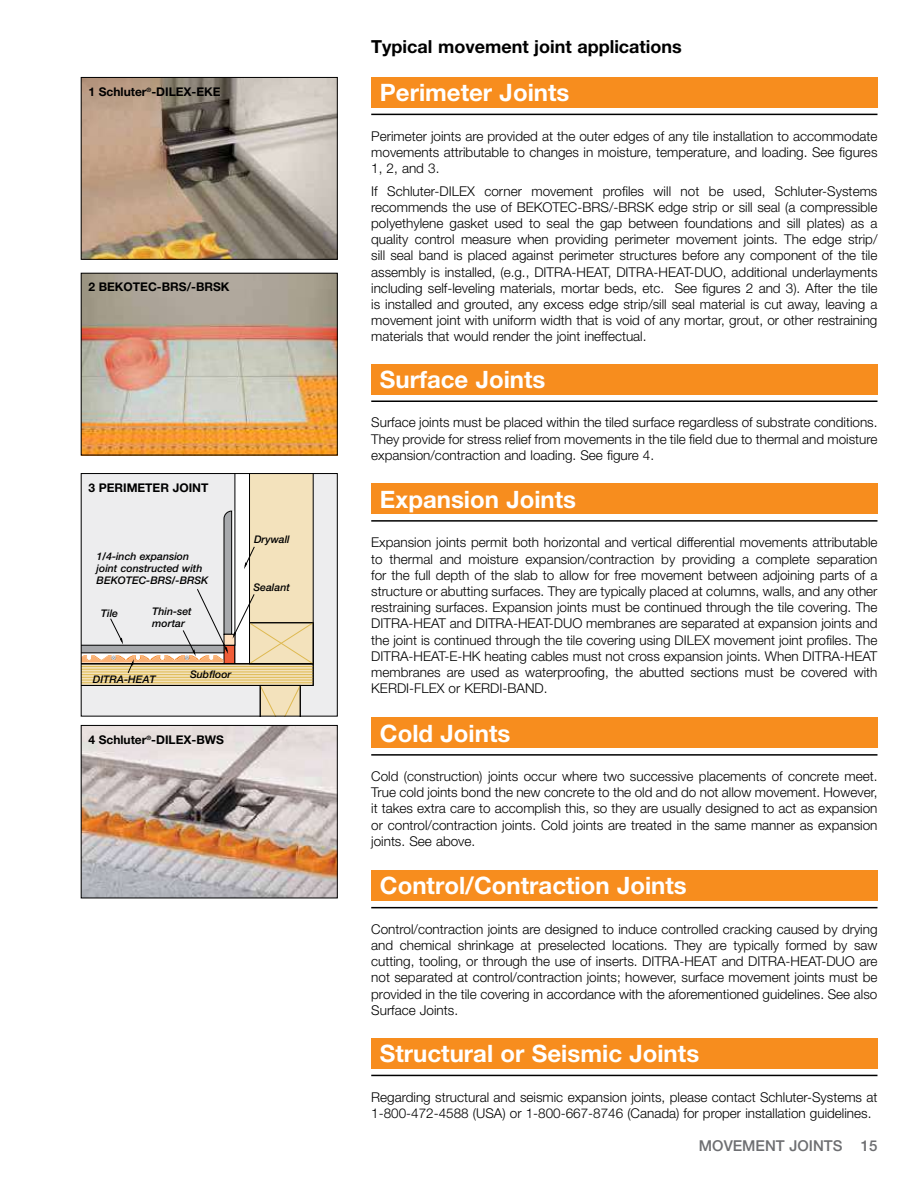
<style>
.page{position:relative;width:918px;height:1188px;background:#fff}
.page>*{position:absolute;margin:0;border:0;box-sizing:border-box;transform-origin:0 0}
.t1{font:700 24px "Helvetica Neue LT Pro";color:#fff}
.t2{font:700 18px "Helvetica Neue LT Pro";color:#000}
.t3{font:500 15px "Helvetica Neue LT Pro";color:#6d6e71}
.t4{font:300 13.5px/16.2px "Helvetica Neue LT Pro";color:#000;text-align:justify}
.t5{font:700 12px "Helvetica Neue LT Pro";color:#000}
.t6{font:italic 500 10.5px/12px "Helvetica Neue LT Pro";color:#000}
</style>
<div class="page">
<img style="left:83px;top:79px;width:252px;height:179px">
<div style="left:81px;top:77px;width:256px;height:183px;border:1px solid #000"></div>
<img style="left:83px;top:727px;width:252px;height:169px">
<div style="left:81px;top:725px;width:256px;height:173px;border:1px solid #000"></div>
<hr style="left:371px;top:754px;width:507px;height:2px;background:#000">
<div style="left:371px;top:718px;width:507px;height:30px;background:#f78d1e"></div>
<hr style="left:371px;top:907px;width:507px;height:1px;background:#000">
<div style="left:371px;top:871px;width:507px;height:30px;background:#f78d1e"></div>
<hr style="left:371px;top:1075px;width:507px;height:1px;background:#000">
<div style="left:371px;top:1038px;width:507px;height:31px;background:#f78d1e"></div>
<hr style="left:371px;top:400px;width:507px;height:2px;background:#000">
<div style="left:371px;top:364px;width:507px;height:30px;background:#f78d1e"></div>
<hr style="left:371px;top:114px;width:507px;height:1px;background:#000">
<div style="left:371px;top:77px;width:507px;height:31px;background:#f78d1e"></div>
<img style="left:83px;top:275px;width:252px;height:178px">
<div style="left:81px;top:273px;width:256px;height:182px;border:1px solid #000"></div>
<hr style="left:371px;top:520px;width:507px;height:2px;background:#000">
<div style="left:371px;top:484px;width:507px;height:30px;background:#f78d1e"></div>
<div style="left:81px;top:474px;width:256px;height:242px;background:#ededee"></div>
<svg style="left:83px;top:475px;width:231px;height:239px"></svg>
<p class="t5" style="left:88px;top:84px;width:134px">1 Schluter<sup>®</sup>-DILEX-EKE</p>
<p class="t5" style="left:88px;top:280px;width:143px">2 BEKOTEC-BRS/-BRSK</p>
<p class="t5" style="left:88px;top:480px;width:122px">3 PERIMETER JOINT</p>
<p class="t6" style="left:97px;top:550px;width:113px">1/4-inch expansion joint constructed with<br>BEKOTEC-BRS/-BRSK</p>
<p class="t6" style="left:101px;top:607px;width:19px">Tile</p>
<p class="t6" style="left:152px;top:605px;width:41px">Thin-set mortar</p>
<p class="t6" style="left:93px;top:673px;width:65px">DITRA-HEAT</p>
<p class="t6" style="left:190px;top:668px;width:43px">Subfloor</p>
<p class="t5" style="left:88px;top:732px;width:137px">4 Schluter<sup>®</sup>-DILEX-BWS</p>
<p class="t6" style="left:254px;top:533px;width:37px">Drywall</p>
<p class="t6" style="left:253px;top:582px;width:38px">Sealant</p>
<h2 class="t2" style="left:371px;top:36px;width:312px">Typical movement joint applications</h2>
<h1 class="t1" style="left:380px;top:78px;width:191px">Perimeter Joints</h1>
<p class="t4" style="left:371px;top:127px;width:508px">Perimeter joints are provided at the outer edges of any tile installation to accommodate movements attributable to changes in moisture, temperature, and loading. See figures 1, 2, and 3.</p>
<p class="t4" style="left:371px;top:182px;width:508px">If Schluter-DILEX corner movement profiles will not be used, Schluter-Systems recommends the use of BEKOTEC-BRS/-BRSK edge strip or sill seal (a compressible polyethylene gasket used to seal the gap between foundations and sill plates) as a quality control measure when providing perimeter movement joints. The edge strip/ sill seal band is placed against perimeter structures before any component of the tile assembly is installed, (e.g., DITRA-HEAT, DITRA-HEAT-DUO, additional underlayments including self-leveling materials, mortar beds, etc. See figures 2 and 3). After the tile is installed and grouted, any excess edge strip/sill seal material is cut away, leaving a movement joint with uniform width that is void of any mortar, grout, or other restraining materials that would render the joint ineffectual.</p>
<h1 class="t1" style="left:380px;top:364px;width:167px">Surface Joints</h1>
<p class="t4" style="left:371px;top:414px;width:508px">Surface joints must be placed within the tiled surface regardless of substrate conditions.<br>They provide for stress relief from movements in the tile field due to thermal and moisture expansion/contraction and loading. See figure 4.</p>
<h1 class="t1" style="left:380px;top:484px;width:198px">Expansion Joints</h1>
<p class="t4" style="left:371px;top:534px;width:508px">Expansion joints permit both horizontal and vertical differential movements attributable to thermal and moisture expansion/contraction by providing a complete separation for the full depth of the slab to allow for free movement between adjoining parts of a structure or abutting surfaces. They are typically placed at columns, walls, and any other restraining surfaces. Expansion joints must be continued through the tile covering. The DITRA-HEAT and DITRA-HEAT-DUO membranes are separated at expansion joints and the joint is continued through the tile covering using DILEX movement joint profiles. The DITRA-HEAT-E-HK heating cables must not cross expansion joints. When DITRA-HEAT membranes are used as waterproofing, the abutted sections must be covered with KERDI-FLEX or KERDI-BAND.</p>
<h1 class="t1" style="left:380px;top:718px;width:132px">Cold Joints</h1>
<p class="t4" style="left:371px;top:768px;width:508px">Cold (construction) joints occur where two successive placements of concrete meet.<br>True cold joints bond the new concrete to the old and do not allow movement. However, it takes extra care to accomplish this, so they are usually designed to act as expansion or control/contraction joints. Cold joints are treated in the same manner as expansion joints. See above.</p>
<h1 class="t1" style="left:380px;top:871px;width:308px">Control/Contraction Joints</h1>
<p class="t4" style="left:371px;top:921px;width:508px">Control/contraction joints are designed to induce controlled cracking caused by drying and chemical shrinkage at preselected locations. They are typically formed by saw cutting, tooling, or through the use of inserts. DITRA-HEAT and DITRA-HEAT-DUO are not separated at control/contraction joints; however, surface movement joints must be provided in the tile covering in accordance with the aforementioned guidelines. See also Surface Joints.</p>
<h1 class="t1" style="left:380px;top:1039px;width:321px">Structural or Seismic Joints</h1>
<p class="t4" style="left:371px;top:1088px;width:508px">Regarding structural and seismic expansion joints, please contact Schluter-Systems at<br>1-800-472-4588 (USA) or 1-800-667-8746 (Canada) for proper installation guidelines.</p>
<p class="t3" style="left:699px;top:1137px;width:180px">MOVEMENT JOINTS 15</p>
</div>
